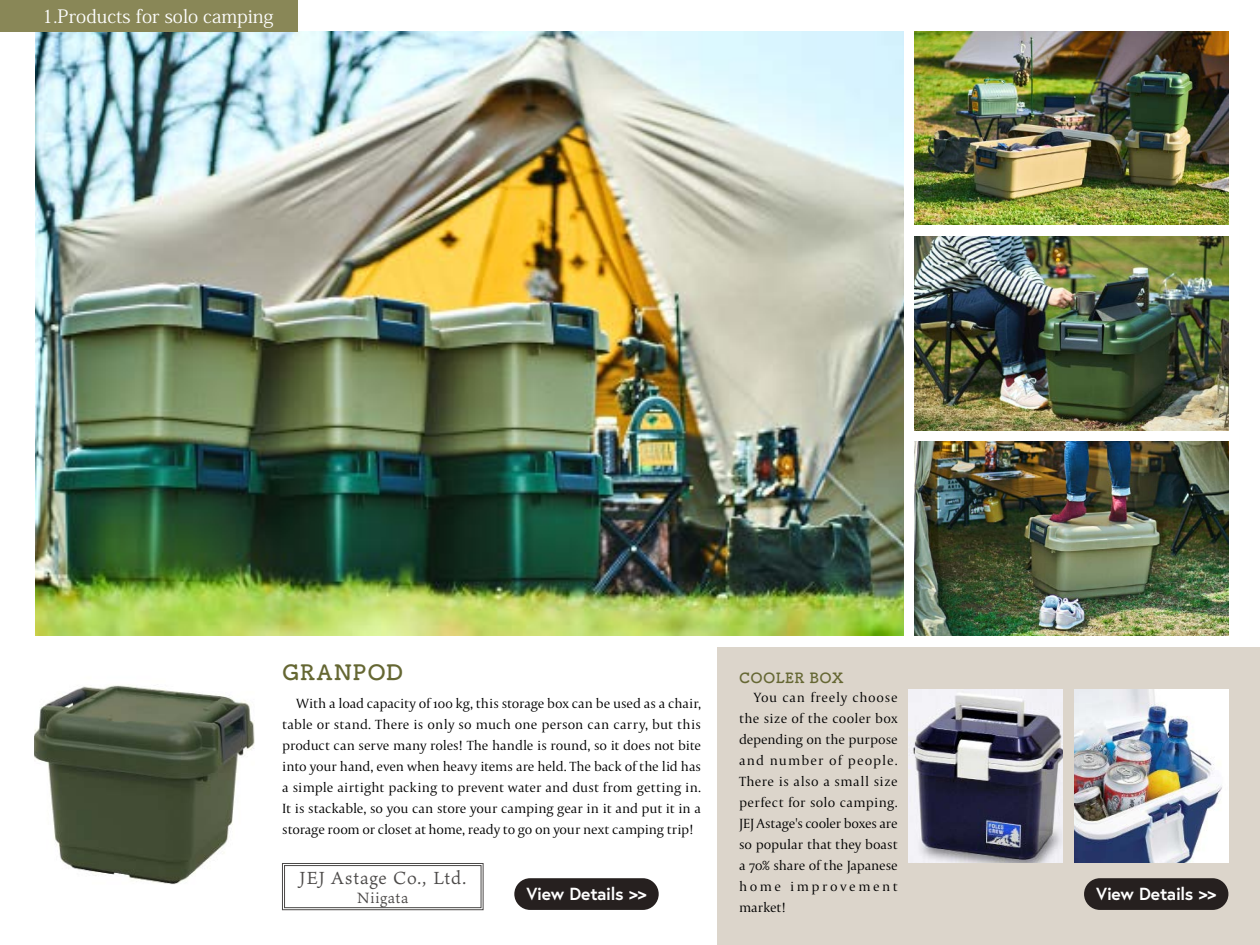
<style>
.page{position:relative;width:1260px;height:945px;background:#fff}
.page>*{position:absolute;margin:0;border:0;box-sizing:border-box;transform-origin:0 0}
.t1{font:21px "Tsuku B Rd Gothic Std B";letter-spacing:.055em;color:#656733}
.t2{font:18.38px "Koz Min Pr 6 N";color:#fff}
.t3{font:700 17.5px "Europa";letter-spacing:-.02em;color:#fff}
.t4{font:17.5px "Ten Mincho Text";letter-spacing:.045em;color:#4b4948}
.t5{font:14.88px "Ten Mincho Text";letter-spacing:.035em;color:#4b4948}
.t6{font:300 14px/21px "Capitolium 2";letter-spacing:.005em;color:#000;text-align:justify}
.t7{font:14px "Tsuku B Rd Gothic Std B";letter-spacing:.04em;color:#656733}
</style>
<div class="page">
<div style="left:718px;top:648px;width:542px;height:297px;background:#dcd5cb"></div>
<img style="left:36px;top:32px;width:868px;height:603px">
<img style="left:914px;top:442px;width:314px;height:193px">
<img style="left:914px;top:32px;width:314px;height:193px">
<img style="left:34px;top:685px;width:221px;height:200px">
<img style="left:914px;top:237px;width:314px;height:193px">
<img style="left:908px;top:689px;width:155px;height:173px">
<img style="left:1074px;top:689px;width:154px;height:173px">
<div style="left:1084px;top:878px;width:144px;height:32px;background:#26201f;border-radius:16px"></div>
<div style="left:514px;top:878px;width:145px;height:32px;background:#26201f;border-radius:16px"></div>
<svg style="left:282px;top:863px;width:202px;height:47px"></svg>
<div style="left:284px;top:865px;width:197px;height:43px;border:1px solid #4b4948"></div>
<div style="left:0;top:0;width:298px;height:32px;background:#898757"></div>
<h2 class="t2" style="left:42px;top:6px;width:233px">1.Products for solo camping</h2>
<h1 class="t1" style="left:282px;top:655px;width:122px">GRANPOD</h1>
<p class="t6" style="left:282px;top:692px;width:420px;text-indent:14px">With a load capacity of 100 kg, this storage box can be used as a chair, table or stand. There is only so much one person can carry, but this product can serve many roles! The handle is round, so it does not bite into your hand, even when heavy items are held. The back of the lid has a simple airtight packing to prevent water and dust from getting in.<br>It is stackable, so you can store your camping gear in it and put it in a storage room or closet at home, ready to go on your next camping trip!</p>
<p class="t4" style="left:299px;top:867px;width:169px">JEJ Astage Co., Ltd.</p>
<p class="t5" style="left:357px;top:889px;width:53px">Niigata</p>
<p class="t3" style="left:526px;top:882px;width:122px">View Details &gt;&gt;</p>
<p class="t7" style="left:739px;top:667px;width:106px">COOLER BOX</p>
<p class="t6" style="left:739px;top:687px;width:160px;text-align:right">You can freely choose the size of the cooler box depending on the purpose and number of people.<br>There is also a small size perfect for solo camping.<br>JEJ Astage s' cooler boxes are so popular that they boast a 70% share of the Japanese mi p or vement</p>
<p class="t6" style="left:739px;top:876px;width:49px">home market!</p>
<p class="t3" style="left:1096px;top:882px;width:122px">View Details &gt;&gt;</p>
</div>
